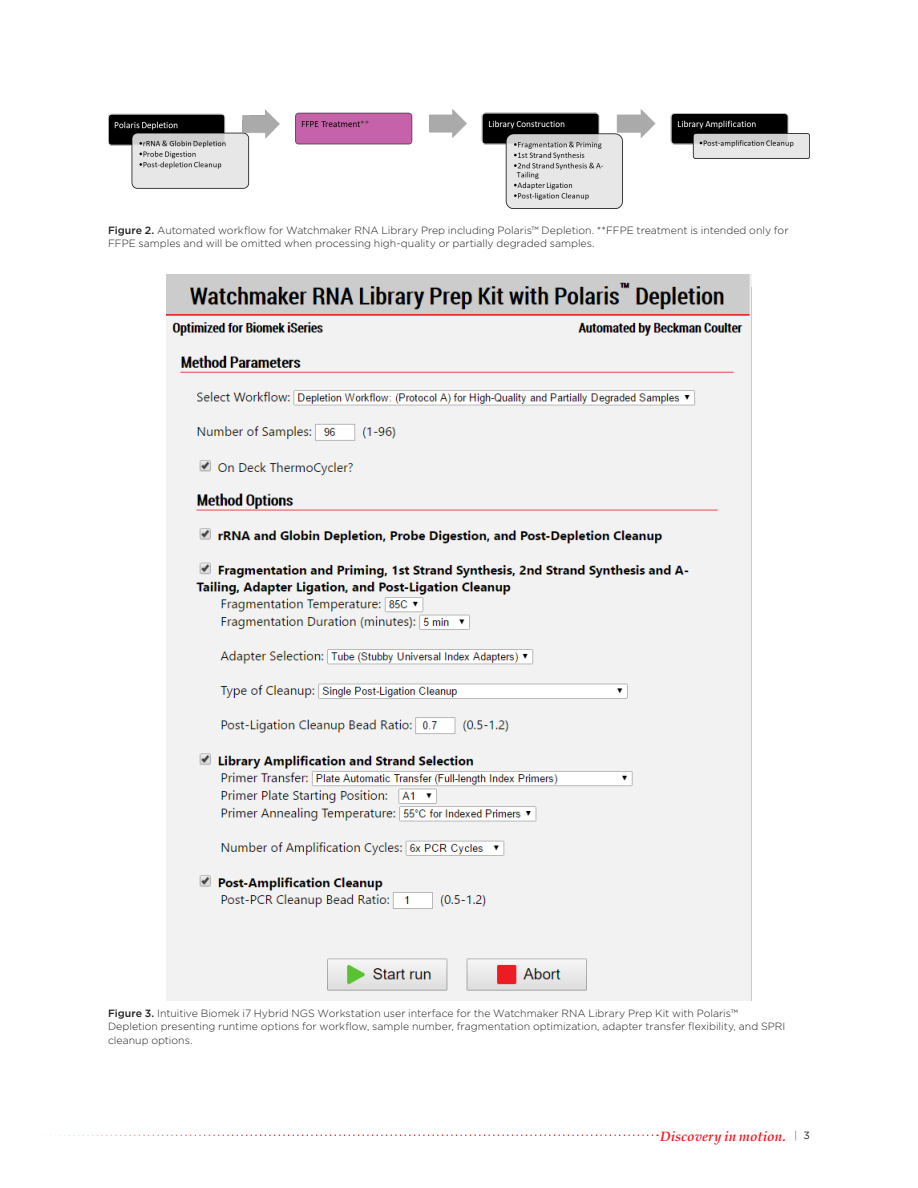
<style>
.page{position:relative;width:918px;height:1188px;background:#fff}
.page>*{position:absolute;margin:0;border:0;box-sizing:border-box;transform-origin:0 0}
.t1{font:italic 700 13.5px "Palatino";color:#ee1d23}
.Doc_-_Fig_Table{font:300 10.5px/13.5px "Gotham";color:#231f20}
.Doc_-_Body{font:300 10.5px "Gotham";color:#231f20}
.s1{font-weight:500}
</style>
<div class="page">
<svg style="left:50px;top:1134px;width:608px;height:2px"></svg>
<img style="left:108px;top:109px;width:702px;height:100px">
<img style="left:166px;top:274px;width:586px;height:726px">
<div style="left:360px;top:120px;width:9px;height:8px;background:#c463a6"></div>
<p class="Doc_-_Body" style="left:360px;top:118px;width:11px">**</p>
<p class="Doc_-_Fig_Table" style="left:108px;top:223px;width:682px"><span class="s1">Figure 2.</span> Automated workflow for Watchmaker RNA Library Prep including Polaris™ Depletion. **FFPE treatment is intended only for<br>FFPE samples and will be omitted when processing high-quality or partially degraded samples.</p>
<p class="Doc_-_Fig_Table" style="left:108px;top:1006px;width:679px"><span class="s1">Figure 3.</span> Intuitive Biomek i7 Hybrid NGS Workstation user interface for the Watchmaker RNA Library Prep Kit with Polaris™<br>Depletion presenting runtime options for workflow, sample number, fragmentation optimization, adapter transfer flexibility, and SPRI cleanup options.</p>
<p class="t1" style="left:660px;top:1125px;width:151px">Discovery in motion. <sup>|</sup> <sup>3</sup></p>
</div>
